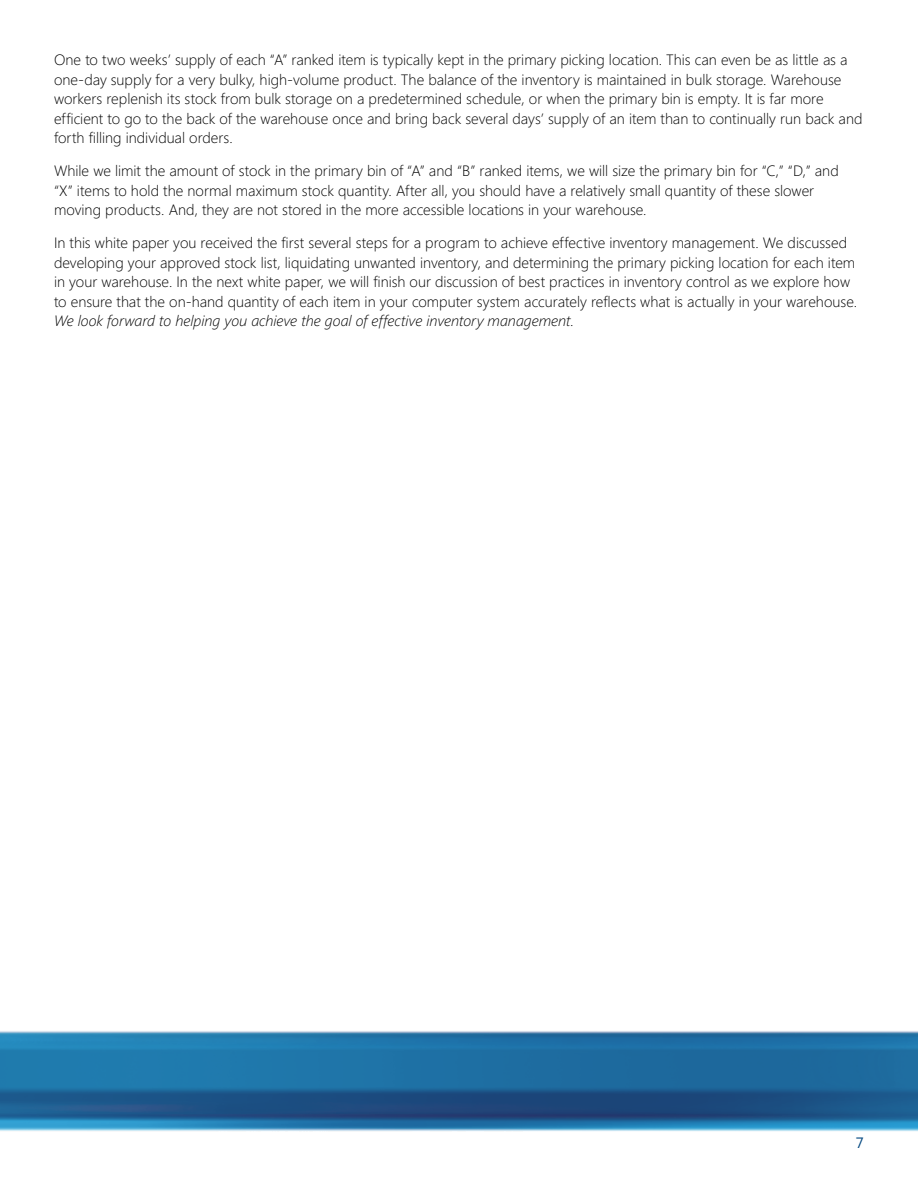
<style>
.page{position:relative;width:918px;height:1188px;background:#fff}
.page>*{position:absolute;margin:0;border:0;box-sizing:border-box;transform-origin:0 0}
.t1{font:300 15px/19.5px "Segoe";color:#000}
.t2{font:italic 300 15px "Segoe";color:#000}
.t3{font:15px "Segoe";color:#00467f}
</style>
<div class="page">
<img style="left:0;top:1031px;width:918px;height:101px">
<p class="t1" style="left:54px;top:50px;width:810px">One to two weeks’ supply of each “A” ranked item is typically kept in the primary picking location. This can even be as little as a one-day supply for a very bulky, high-volume product. The balance of the inventory is maintained in bulk storage. Warehouse workers replenish its stock from bulk storage on a predetermined schedule, or when the primary bin is empty. It is far more efficient to go to the back of the warehouse once and bring back several days’ supply of an item than to continually run back and forth filling individual orders.</p>
<p class="t1" style="left:54px;top:161px;width:786px">While we limit the amount of stock in the primary bin of “A” and “B” ranked items, we will size the primary bin for “C,” “D,” and “X” items to hold the normal maximum stock quantity. After all, you should have a relatively small quantity of these slower moving products. And, they are not stored in the more accessible locations in your warehouse.</p>
<p class="t1" style="left:54px;top:233px;width:805px">In this white paper you received the first several steps for a program to achieve effective inventory management. We discussed developing your approved stock list, liquidating unwanted inventory, and determining the primary picking location for each item in your warehouse. In the next white paper, we will finish our discussion of best practices in inventory control as we explore how to ensure that the on-hand quantity of each item in your computer system accurately reflects what is actually in your warehouse.</p>
<p class="t2" style="left:54px;top:311px;width:522px">We look forward to helping you achieve the goal of effective inventory management.</p>
<p class="t3" style="left:856px;top:1133px;width:10px">7</p>
</div>
